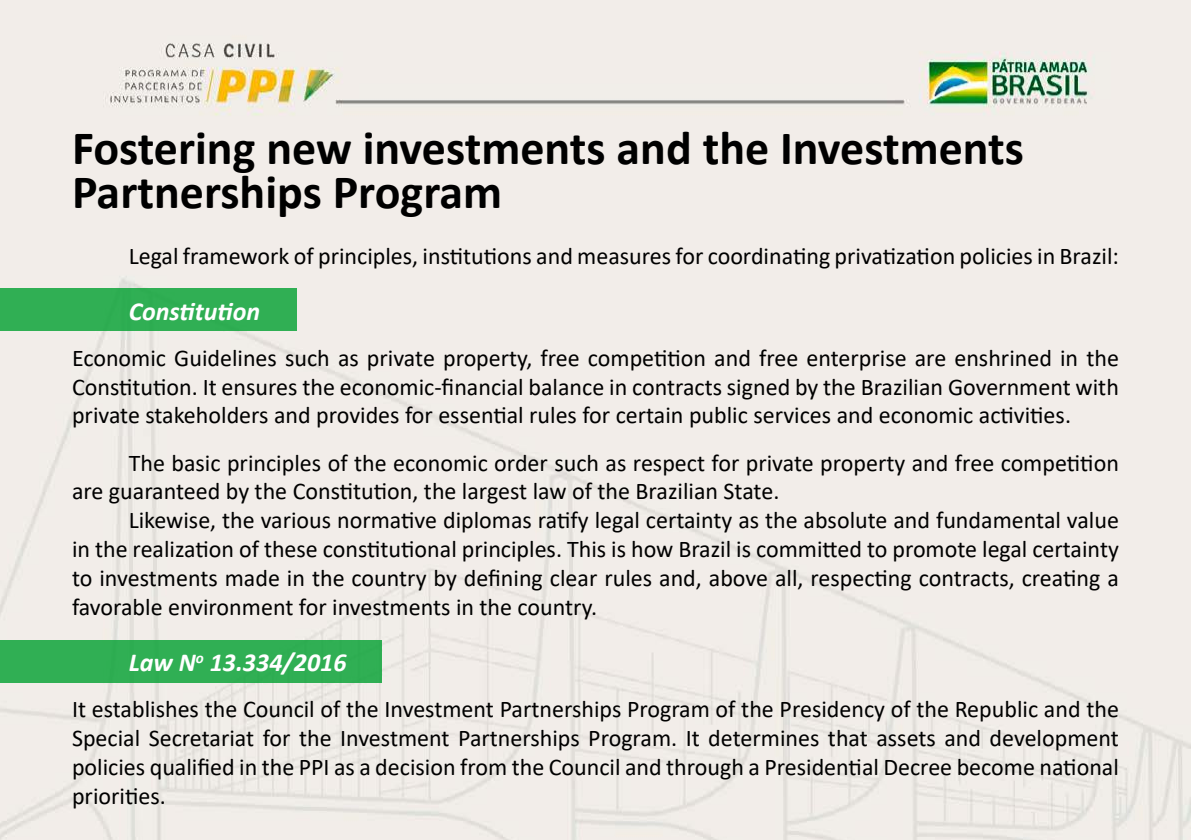
<style>
.page{position:relative;width:1191px;height:840px;background:#fff}
.page>*{position:absolute;margin:0;border:0;box-sizing:border-box;transform-origin:0 0}
.t1{font:700 48px/44px "Calibri";color:#000}
.t2{font:italic 700 26px "Calibri";color:#fff}
.t3{font:24px/28.8px "Calibri";color:#000;text-align:justify}
</style>
<div class="page">
<div style="left:0;top:0;width:1191px;height:839px;background:#f2ede9"></div>
<div style="left:0;top:288px;width:297px;height:43px;background:#30af54"></div>
<div style="left:0;top:640px;width:382px;height:42px;background:#30af54"></div>
<h1 class="t1" style="left:72px;top:125px;width:953px">Fostering new investments and the Investments<br>Partnerships Program</h1>
<p class="t3" style="left:129px;top:241px;width:991px">Legal framework of principles, institutions and measures for coordinating privatization policies in Brazil:</p>
<p class="t2" style="left:129px;top:292px;width:133px">Constitution</p>
<p class="t3" style="left:72px;top:342px;width:1048px">Economic Guidelines such as private property, free competition and free enterprise are enshrined in the Constitution. It ensures the economic-financial balance in contracts signed by the Brazilian Government with private stakeholders and provides for essential rules for certain public services and economic activities.</p>
<p class="t3" style="left:72px;top:447px;width:1048px;text-indent:57px">The basic principles of the economic order such as respect for private property and free competition are guaranteed by the Constitution, the largest law of the Brazilian State.</p>
<p class="t3" style="left:72px;top:505px;width:1048px;text-indent:57px">Likewise, the various normative diplomas ratify legal certainty as the absolute and fundamental value in the realization of these constitutional principles. This is how Brazil is committed to promote legal certainty to investments made in the country by defining clear rules and, above all, respecting contracts, creating a favorable environment for investments in the country.</p>
<p class="t2" style="left:129px;top:644px;width:219px">Law N<sup>o</sup> 13.334/2016</p>
<p class="t3" style="left:72px;top:694px;width:1048px">It establishes the Council of the Investment Partnerships Program of the Presidency of the Republic and the Special Secretariat for the Investment Partnerships Program. It determines that assets and development policies qualified in the PPI as a decision from the Council and through a Presidential Decree become national priorities.</p>
</div>
